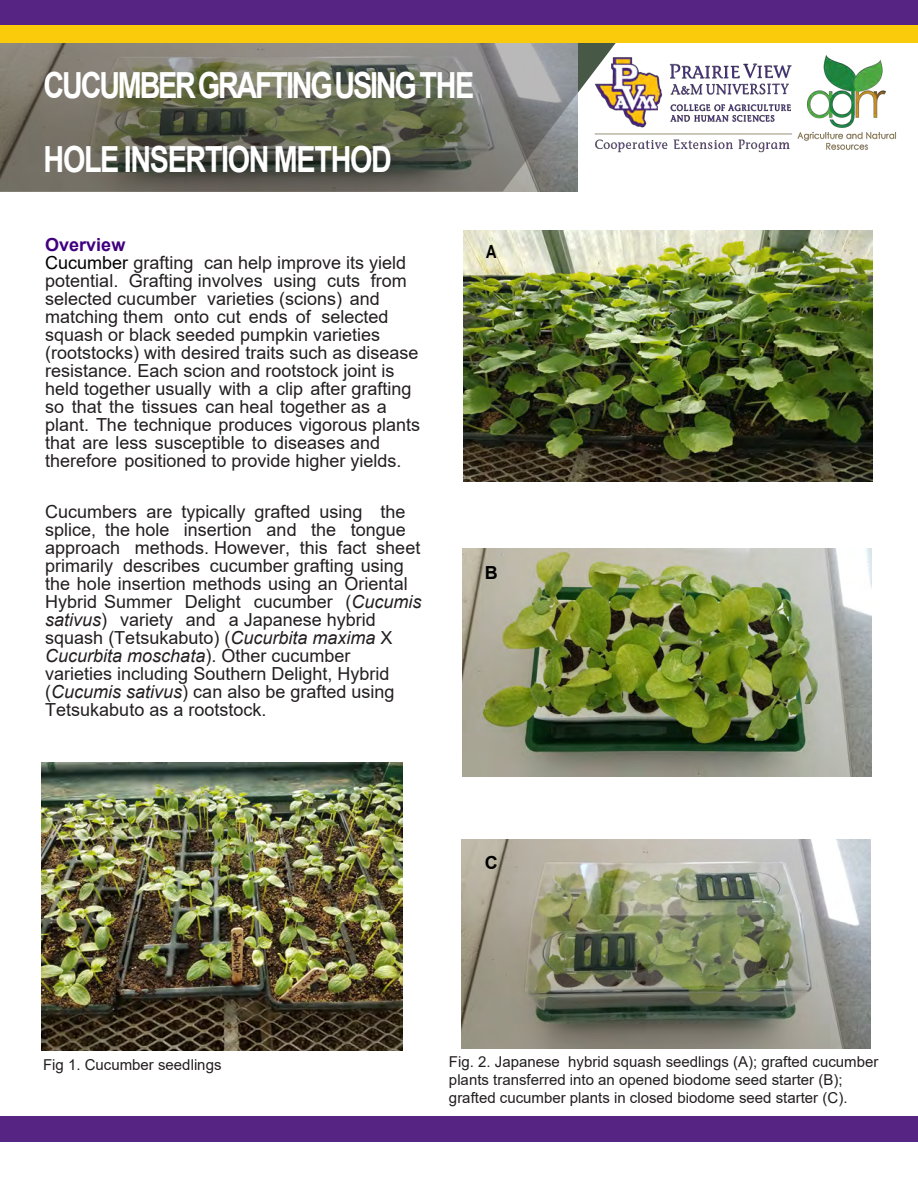
<style>
.page{position:relative;width:918px;height:1188px;background:#fff}
.page>*{position:absolute;margin:0;border:0;box-sizing:border-box;transform-origin:0 0}
.t1{font:700 36px/73.5px "Arial";letter-spacing:-.045em;color:#fff;scale:.8 1}
.t2{font:18px/18px "Arial";color:#231f20}
.t3{font:700 18px "Arial";color:#000}
.t4{font:700 18px "Arial";color:#000;scale:.8 1}
.t5{font:15px/18px "Arial";color:#221e1f}
.s1{font-weight:700;color:#400080}
.s2{color:#000}
.s3{font-style:italic}
</style>
<div class="page">
<svg style="left:0;top:43px;width:616px;height:149px;background:#707164"></svg>
<div style="left:0;top:0;width:918px;height:43px;background:#facb0b"></div>
<div style="left:0;top:0;width:918px;height:25px;background:#562482"></div>
<div style="left:0;top:1116px;width:918px;height:26px;background:#562482"></div>
<img style="left:564px;top:47px;width:333px;height:112px">
<img style="left:464px;top:231px;width:408px;height:250px">
<img style="left:42px;top:762px;width:361px;height:289px">
<img style="left:462px;top:548px;width:410px;height:228px">
<img style="left:462px;top:840px;width:408px;height:209px">
<p class="t1" style="left:44px;top:49px;width:540px">CUCUMBERGRAFTINGUSING THE<br>HOLE INSERTION METHOD</p>
<p class="t2" style="left:45px;top:235px;width:376px"><span class="s1">Overview<br></span><span class="s2">Cucumber</span> grafting can help improve its yield potential. Grafting involves using cuts from selected cucumber varieties (scions) and matching them onto cut ends of selected squash or black seeded pumpkin varieties (rootstocks) with desired traits such as disease resistance. Each scion and rootstock joint is held together usually with a clip after grafting so that the tissues can heal together as a plant. The technique produces vigorous plants that are less susceptible to diseases and therefore positioned to provide higher yields.</p>
<p class="t2" style="left:45px;top:502px;width:378px">Cucumbers are typically grafted using the splice, the hole insertion and the tongue approach methods. However, this fact sheet primarily describes cucumber grafting using the hole insertion methods using an Oriental Hybrid Summer Delight cucumber (<span class="s3">Cucumis sativus</span>) variety and a Japanese hybrid squash (Tetsukabuto) (<span class="s3">Cucurbita maxima</span> X <span class="s3">Cucurbita moschata</span>). Other cucumber varieties including Southern Delight, Hybrid (<span class="s3">Cucumis sativus</span>) can also be grafted using Tetsukabuto as a rootstock.</p>
<p class="t4" style="left:486px;top:239px;width:14px">A</p>
<p class="t3" style="left:485px;top:560px;width:14px">B</p>
<p class="t3" style="left:485px;top:850px;width:14px">C</p>
<p class="t5" style="left:43px;top:1056px;width:180px">Fig 1. Cucumber seedlings</p>
<p class="t5" style="left:449px;top:1053px;width:431px">Fig. 2. Japanese hybrid squash seedlings (A); grafted cucumber plants transferred into an opened biodome seed starter (B); grafted cucumber plants in closed biodome seed starter (C).</p>
</div>
